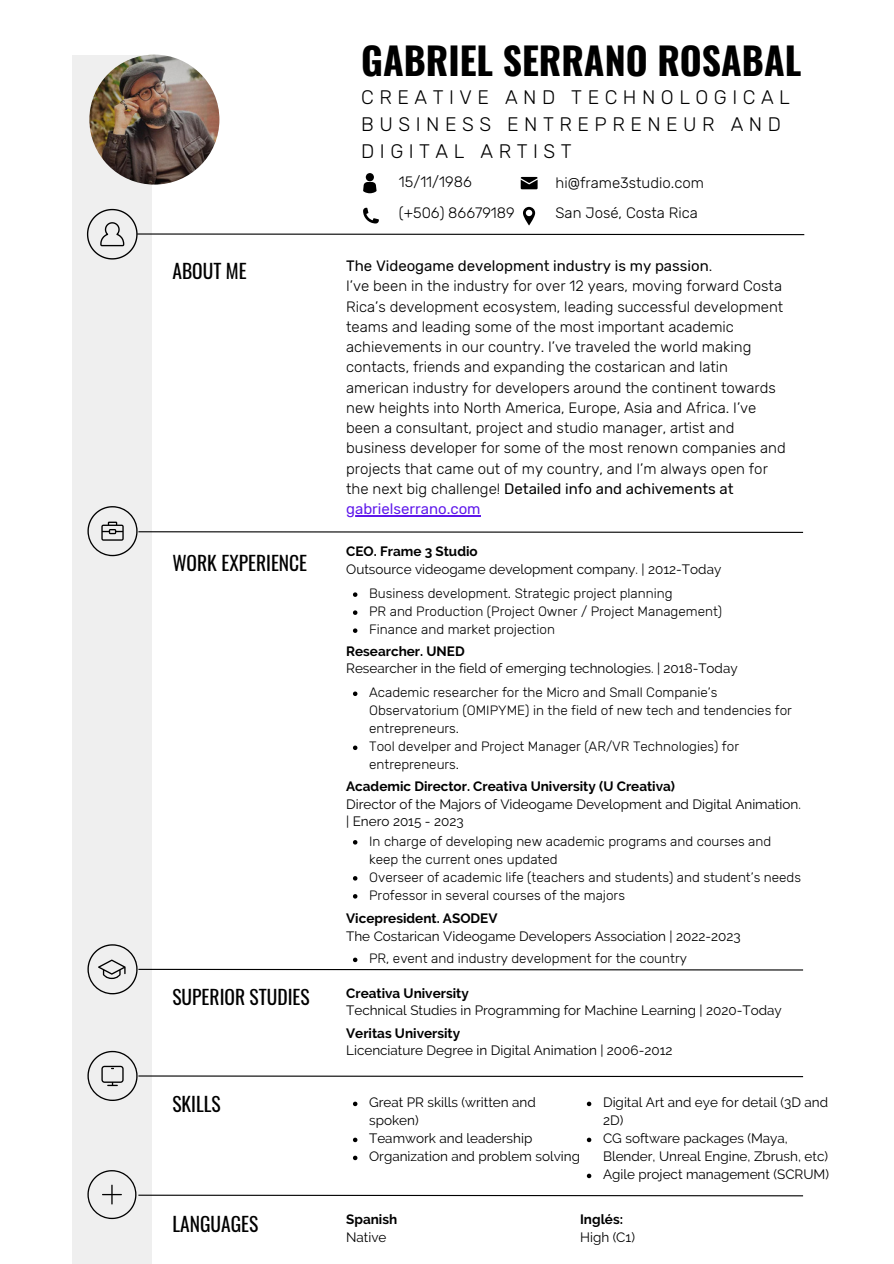
<style>
.page{position:relative;width:894px;height:1264px;background:#fff}
.page>*{position:absolute;margin:0;border:0;box-sizing:border-box;transform-origin:0 0}
.t1{font:700 37.5px "Oswald";color:#000}
.t2{font:300 19.5px/27px "Rubik";letter-spacing:.28em;color:#000}
.t3{font:19.5px "Oswald";color:#000}
.t4{font:300 15px/20.2px "Rubik";color:#000}
.t5{font:15px "Rubik";color:#000}
.t6{font:13.5px/18px "Raleway";color:#000}
.t7{font:300 13.5px/18px "Rubik";color:#000}
.t8{font:700 13.5px "Raleway";color:#000}
.s1{font-weight:300}
.s2{font-weight:400}
.s3{font-weight:400;color:#5e17eb}
</style>
<div class="page">
<div style="left:72px;top:55px;width:80px;height:1208px;background:#efefef"></div>
<svg style="left:87px;top:506px;width:717px;height:50px"></svg>
<svg style="left:363px;top:173px;width:13px;height:20px"></svg>
<svg style="left:520px;top:177px;width:17px;height:12px"></svg>
<svg style="left:87px;top:207px;width:718px;height:52px"></svg>
<img style="left:89px;top:55px;width:130px;height:130px;border-radius:50%">
<hr style="left:346px;top:515px;width:134px;height:1px;background:#5e17eb">
<svg style="left:353px;top:1137px;width:4px;height:5px"></svg>
<svg style="left:353px;top:1155px;width:4px;height:5px"></svg>
<svg style="left:87px;top:1050px;width:717px;height:56px"></svg>
<svg style="left:586px;top:1137px;width:5px;height:5px"></svg>
<svg style="left:87px;top:1170px;width:717px;height:48px"></svg>
<svg style="left:353px;top:592px;width:4px;height:5px"></svg>
<svg style="left:353px;top:610px;width:4px;height:5px"></svg>
<svg style="left:353px;top:628px;width:4px;height:5px"></svg>
<svg style="left:353px;top:691px;width:4px;height:5px"></svg>
<svg style="left:353px;top:745px;width:4px;height:5px"></svg>
<svg style="left:353px;top:840px;width:4px;height:4px"></svg>
<svg style="left:353px;top:876px;width:4px;height:4px"></svg>
<svg style="left:353px;top:894px;width:4px;height:4px"></svg>
<svg style="left:87px;top:944px;width:717px;height:50px"></svg>
<p class="t1" style="left:361px;top:31px;width:441px">GABRIEL SERRANO ROSABAL</p>
<p class="t2" style="left:361px;top:84px;width:430px">CREATIVE AND TECHNOLOGICAL<br>BUSINESS ENTREPRENEUR AND<br>DIGITAL ARTIST</p>
<p class="t4" style="left:399px;top:172px;width:74px">15/11/1986</p>
<p class="t4" style="left:555px;top:172px;width:150px">hi@frame3studio.com</p>
<p class="t4" style="left:555px;top:203px;width:144px">San José, Costa Rica</p>
<p class="t4" style="left:399px;top:203px;width:117px">(+506) 86679189</p>
<p class="t3" style="left:172px;top:255px;width:76px">ABOUT ME</p>
<p class="t5" style="left:346px;top:257px;width:367px">The Videogame development industry is my passion<span class="s1">.</span></p>
<p class="t4" style="left:346px;top:276px;width:441px">I’ve been in the industry for over 12 years, moving forward Costa Rica’s development ecosystem, leading successful development teams and leading some of the most important academic achievements in our country. I’ve traveled the world making contacts, friends and expanding the costarican and latin american industry for developers around the continent towards new heights into North America, Europe, Asia and Africa. I’ve been a consultant, project and studio manager, artist and business developer for some of the most renown companies and projects that came out of my country, and I’m always open for the next big challenge! <span class="s2">Detailed info and achivements at </span><span class="s3">gabrielserrano.com</span></p>
<p class="t3" style="left:172px;top:548px;width:136px">WORK EXPERIENCE</p>
<p class="t8" style="left:346px;top:543px;width:133px">CEO. Frame 3 Studio</p>
<p class="t6" style="left:346px;top:560px;width:376px">Outsource videogame development company. | 2012-Today</p>
<p class="t7" style="left:369px;top:584px;width:305px">Business development. Strategic project planning</p>
<p class="t7" style="left:369px;top:602px;width:354px">PR and Production (Project Owner / Project Management)</p>
<p class="t7" style="left:369px;top:620px;width:187px">Finance and market projection</p>
<p class="t8" style="left:346px;top:643px;width:120px">Researcher. UNED</p>
<p class="t6" style="left:346px;top:659px;width:393px">Researcher in the field of emerging technologies. | 2018-Today</p>
<p class="t7" style="left:369px;top:683px;width:424px">Academic researcher for the Micro and Small Companie’s<br>Observatorium (OMIPYME) in the field of new tech and tendencies for entrepreneurs.</p>
<p class="t7" style="left:369px;top:737px;width:371px">Tool develper and Project Manager (AR/VR Technologies) for entrepreneurs.</p>
<p class="t8" style="left:346px;top:778px;width:330px">Academic Director. Creativa University (U Creativa)</p>
<p class="t6" style="left:346px;top:795px;width:456px;line-height:16.8px">Director of the Majors of Videogame Development and Digital Animation. | Enero 2015 - 2023</p>
<p class="t7" style="left:369px;top:832px;width:403px">In charge of developing new academic programs and courses and keep the current ones updated</p>
<p class="t7" style="left:369px;top:868px;width:433px">Overseer of academic life (teachers and students) and student’s needs</p>
<p class="t7" style="left:369px;top:886px;width:257px">Professor in several courses of the majors</p>
<p class="t8" style="left:346px;top:910px;width:153px">Vicepresident. ASODEV</p>
<p class="t6" style="left:346px;top:926px;width:396px">The Costarican Videogame Developers Association | 2022-2023</p>
<p class="t7" style="left:369px;top:949px;width:319px">PR, event and industry development for the country</p>
<p class="t3" style="left:172px;top:982px;width:139px">SUPERIOR STUDIES</p>
<p class="t8" style="left:346px;top:985px;width:124px">Creativa University</p>
<p class="t6" style="left:346px;top:1001px;width:437px">Technical Studies in Programming for Machine Learning | 2020-Today</p>
<p class="t8" style="left:346px;top:1024px;width:115px">Veritas University</p>
<p class="t6" style="left:346px;top:1041px;width:328px">Licenciature Degree in Digital Animation | 2006-2012</p>
<p class="t3" style="left:172px;top:1089px;width:50px">SKILLS</p>
<p class="t6" style="left:369px;top:1093px;width:168px">Great PR skills (written and spoken)</p>
<p class="t6" style="left:369px;top:1129px;width:165px">Teamwork and leadership</p>
<p class="t6" style="left:369px;top:1147px;width:212px">Organization and problem solving</p>
<p class="t6" style="left:603px;top:1093px;width:226px">Digital Art and eye for detail (3D and<br>2D)</p>
<p class="t6" style="left:603px;top:1129px;width:226px">CG software packages (Maya,<br>Blender, Unreal Engine, Zbrush, etc)</p>
<p class="t6" style="left:603px;top:1165px;width:227px">Agile project management (SCRUM)</p>
<p class="t3" style="left:172px;top:1208px;width:87px">LANGUAGES</p>
<p class="t8" style="left:346px;top:1211px;width:53px">Spanish</p>
<p class="t6" style="left:346px;top:1227px;width:42px">Native</p>
<p class="t8" style="left:580px;top:1211px;width:44px">Inglés:</p>
<p class="t6" style="left:580px;top:1227px;width:56px">High (C1)</p>
</div>
